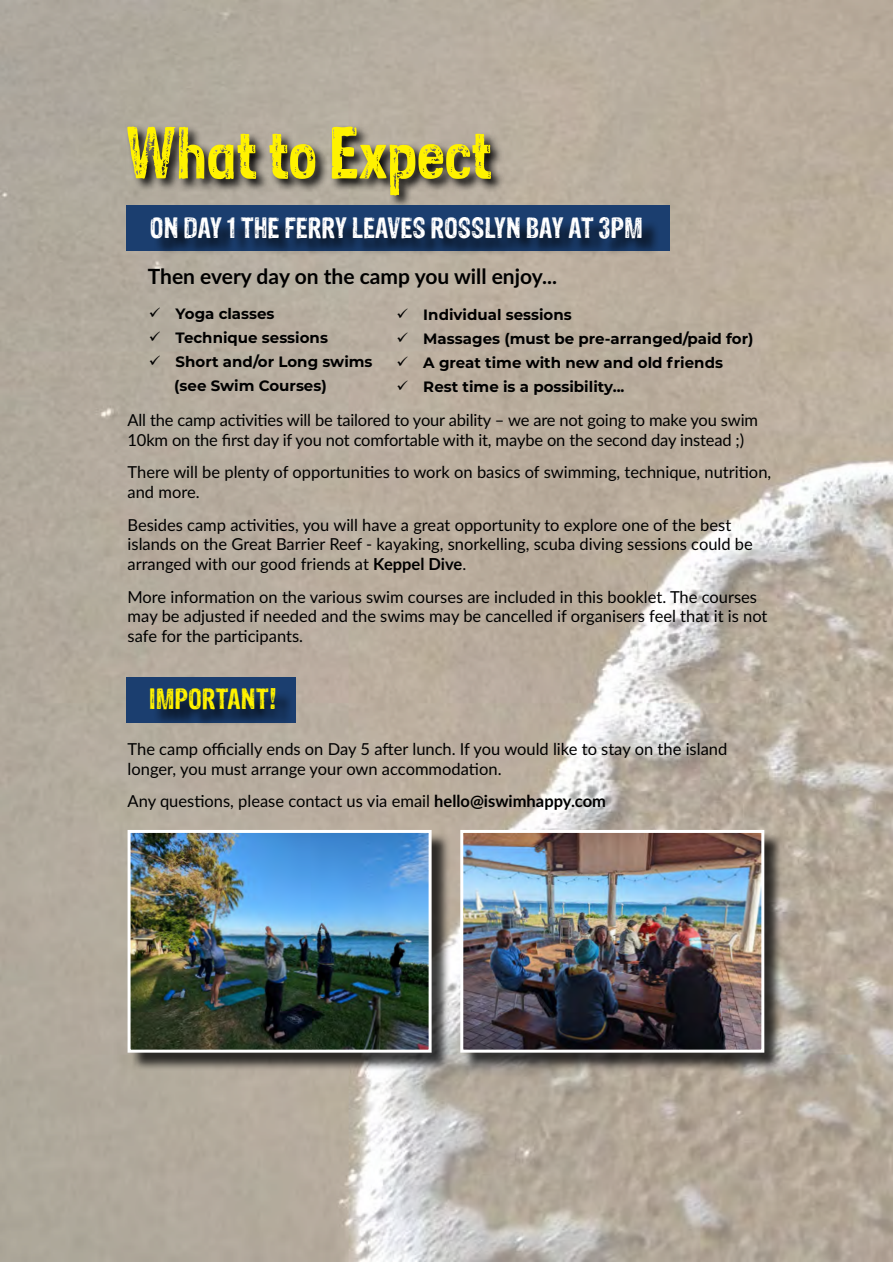
<style>
.page{position:relative;width:893px;height:1263px;background:#fff}
.page>*{position:absolute;margin:0;border:0;box-sizing:border-box;transform-origin:0 0}
.t1{font:60px "Sans Culottes";color:#fff200}
.t2{font:24px "Sans Culottes";color:#fff}
.t3{font:24px "Sans Culottes";color:#fff200}
.t4{font:700 21px "Lato";color:#000}
.t5{font:16.5px/19.8px "Lato";color:#000}
.t6{font:700 15px/24px "Montserrat";color:#000}
.s1{font-weight:700}
</style>
<div class="page">
<img style="left:0;top:0;width:892px;height:1262px">
<svg style="left:126px;top:125px;width:379px;height:81px;background:#847f75"></svg>
<div style="left:126px;top:206px;width:544px;height:45px;background:#1b3e6f"></div>
<div style="left:154px;top:219px;width:506px;height:37px;background:#000;opacity:.75"></div>
<div style="left:126px;top:677px;width:170px;height:46px;background:#1b3e6f"></div>
<div style="left:153px;top:691px;width:140px;height:37px;background:#000;opacity:.75"></div>
<div style="left:130px;top:832px;width:320px;height:239px;background:#000;opacity:.75"></div>
<img style="left:132px;top:834px;width:296px;height:215px">
<div style="left:128px;top:830px;width:304px;height:223px;border:3px solid #fff"></div>
<div style="left:462px;top:832px;width:321px;height:239px;background:#000;opacity:.75"></div>
<img style="left:464px;top:834px;width:296px;height:215px">
<div style="left:460px;top:830px;width:304px;height:223px;border:3px solid #fff"></div>
<h1 class="t1" style="left:126px;top:109px;width:367px">What to Expect</h1>
<h2 class="t2" style="left:150px;top:210px;width:494px">ON DAY 1 THE FERRY LEAVES ROSSLYN BAY AT 3PM</h2>
<p class="t4" style="left:148px;top:261px;width:411px">Then every day on the camp you will enjoy...</p>
<p class="t6" style="left:149px;top:300px;width:127px">✓ Yoga classes</p>
<p class="t6" style="left:149px;top:324px;width:181px">✓ Technique sessions</p>
<p class="t6" style="left:174px;top:348px;width:200px;text-indent:-25px">✓ Short and/or Long swims (see Swim Courses)</p>
<p class="t6" style="left:396px;top:302px;width:177px">✓ Individual sessions</p>
<p class="t6" style="left:396px;top:326px;width:358px">✓ Massages (must be pre-arranged/paid for)</p>
<p class="t6" style="left:396px;top:350px;width:328px">✓ A great time with new and old friends</p>
<p class="t6" style="left:396px;top:374px;width:229px">✓ Rest time is a possibility...</p>
<p class="t5" style="left:128px;top:409px;width:632px">All the camp activities will be tailored to your ability – we are not going to make you swim<br>10km on the first day if you not comfortable with it, maybe on the second day instead ;)</p>
<p class="t5" style="left:128px;top:461px;width:645px">There will be plenty of opportunities to work on basics of swimming, technique, nutrition, and more.</p>
<p class="t5" style="left:128px;top:514px;width:627px">Besides camp activities, you will have a great opportunity to explore one of the best islands on the Great Barrier Reef - kayaking, snorkelling, scuba diving sessions could be arranged with our good friends at <span class="s1">Keppel Dive</span>.</p>
<p class="t5" style="left:128px;top:586px;width:641px">More information on the various swim courses are included in this booklet. The courses may be adjusted if needed and the swims may be cancelled if organisers feel that it is not safe for the participants.</p>
<h2 class="t3" style="left:149px;top:681px;width:129px">IMPORTANT!</h2>
<p class="t5" style="left:128px;top:738px;width:601px">The camp officially ends on Day 5 after lunch. If you would like to stay on the island longer, you must arrange your own accommodation.</p>
<p class="t5" style="left:128px;top:791px;width:480px">Any questions, please contact us via email <span class="s1">hello@iswimhappy.com</span></p>
</div>
